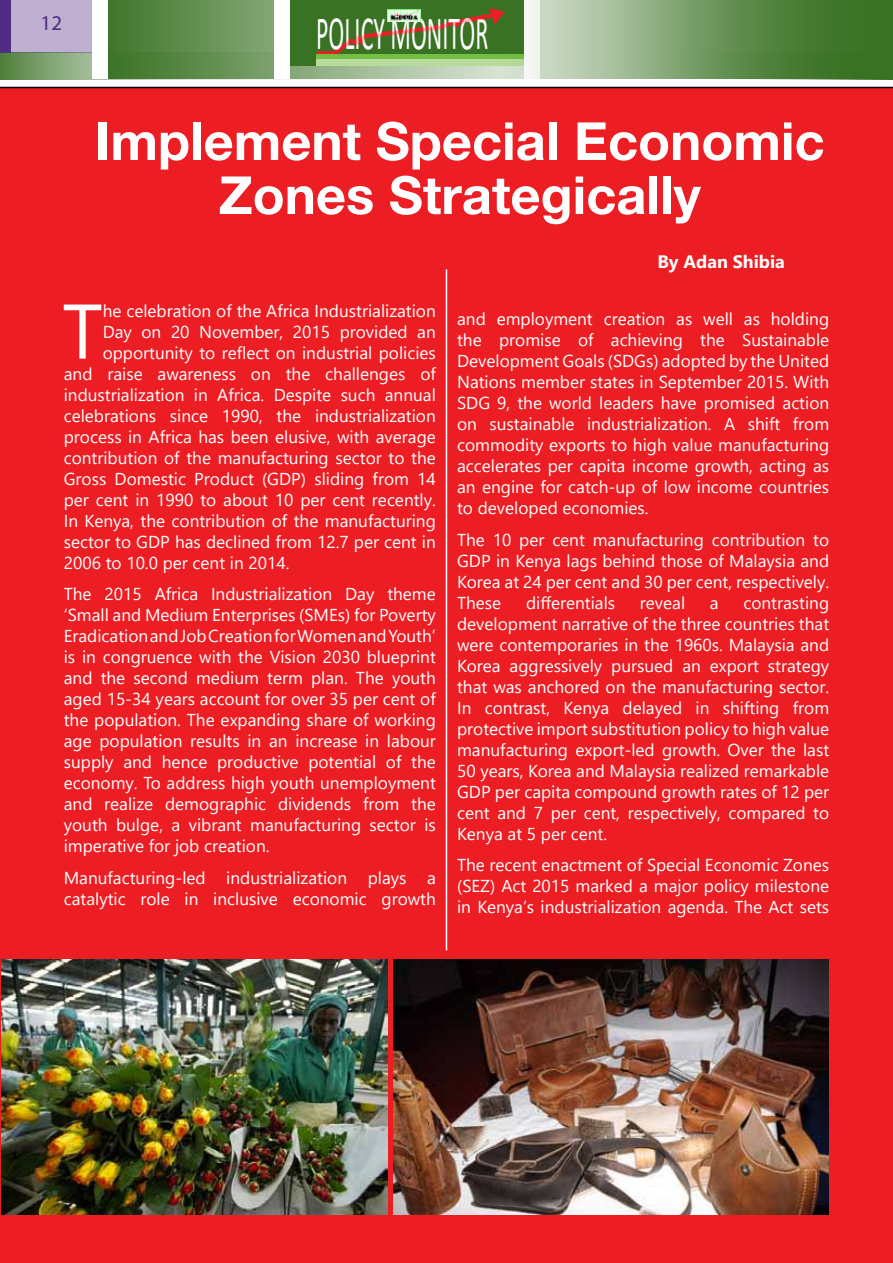
<style>
.page{position:relative;width:893px;height:1263px;background:#fff}
.page>*{position:absolute;margin:0;border:0;box-sizing:border-box;transform-origin:0 0}
.t1{font:77.25px "Segoe UI";color:#fff}
.t2{font:700 52.5px/54px "Helvetica Neue LT Std";color:#fff;text-align:center}
.t3{font:48px "Calibri";color:#fff;scale:.5 1}
.t4{font:21px "Myriad Pro";color:#522b85}
.t5{font:700 18px "Segoe UI";color:#fff}
.t6{font:17.25px/21px "Segoe UI";color:#fff;text-align:justify}
</style>
<div class="page">
<svg style="left:0;top:52px;width:92px;height:27px;background:#7a9e6d"></svg>
<svg style="left:108px;top:0;width:392px;height:79px;background:#6d965c"></svg>
<div style="left:290px;top:0;width:234px;height:66px;background:#3a7224"></div>
<svg style="left:316px;top:8px;width:184px;height:50px"></svg>
<div style="left:317px;top:54px;width:207px;height:11px;background:#72bf44"></div>
<img style="left:387px;top:9px;width:33px;height:13px">
<div style="left:317px;top:59px;width:207px;height:7px;background:#b7db9b"></div>
<div style="left:11px;top:0;width:81px;height:52px;background:#bfb0d2"></div>
<div style="left:0;top:0;width:11px;height:52px;background:#522b85"></div>
<div style="left:274px;top:0;width:16px;height:79px;background:#fff"></div>
<svg style="left:500px;top:0;width:393px;height:79px;background:#779d68"></svg>
<div style="left:0;top:87px;width:893px;height:1176px;background:#ed1d24"></div>
<img style="left:2px;top:960px;width:385px;height:254px">
<img style="left:393px;top:960px;width:436px;height:254px">
<hr style="left:446px;top:269px;width:1px;height:681px;background:#fff">
<p class="t4" style="left:41px;top:10px;width:23px">12</p>
<h3 class="t3" style="left:316px;top:0;width:346px">POLICY MONITOR</h3>
<h2 class="t2" style="left:95px;top:113px;width:731px">Implement Special Economic<br>Zones Strategically</h2>
<p class="t5" style="left:657px;top:247px;width:129px">By Adan Shibia</p>
<h1 class="t1" style="left:62px;top:269px;width:42px">T</h1>
<p class="t6" style="left:103px;top:300px;width:335px">he celebration of the Africa Industrialization</p>
<p class="t6" style="left:457px;top:308px;width:374px">and employment creation as well as holding the promise of achieving the Sustainable Development Goals (SDGs) adopted by the United Nations member states in September 2015. With SDG 9, the world leaders have promised action on sustainable industrialization. A shift from commodity exports to high value manufacturing accelerates per capita income growth, acting as an engine for catch-up of low income countries to developed economies.</p>
<p class="t6" style="left:457px;top:529px;width:374px">The 10 per cent manufacturing contribution to GDP in Kenya lags behind those of Malaysia and Korea at 24 per cent and 30 per cent, respectively.<br>These</p>
<p class="t6" style="left:103px;top:321px;width:335px">Day on 20 November, 2015 provided an</p>
<p class="t6" style="left:103px;top:342px;width:335px">opportunity to reflect on industrial policies</p>
<p class="t6" style="left:64px;top:363px;width:374px">and raise awareness on the challenges of</p>
<p class="t6" style="left:64px;top:384px;width:374px">industrialization in Africa. Despite such annual</p>
<p class="t6" style="left:64px;top:405px;width:374px">celebrations since 1990, the industrialization</p>
<p class="t6" style="left:64px;top:426px;width:374px">process in Africa has been elusive, with average</p>
<p class="t6" style="left:64px;top:447px;width:374px">contribution of the manufacturing sector to the</p>
<p class="t6" style="left:64px;top:468px;width:374px">Gross Domestic Product (GDP) sliding from 14</p>
<p class="t6" style="left:64px;top:489px;width:374px">per cent in 1990 to about 10 per cent recently.</p>
<p class="t6" style="left:64px;top:510px;width:374px">In Kenya, the contribution of the manufacturing</p>
<p class="t6" style="left:64px;top:531px;width:374px">sector to GDP has declined from 12.7 per cent in</p>
<p class="t6" style="left:64px;top:552px;width:227px">2006 to 10.0 per cent in 2014.</p>
<p class="t6" style="left:64px;top:583px;width:374px">The 2015 Africa Industrialization Day theme ‘Small and Medium Enterprises (SMEs) for Poverty Eradication and Job Creation for Women and Youth’ is in congruence with the Vision 2030 blueprint and the second medium term plan. The youth aged 15-34 years account for over 35 per cent of the population. The expanding share of working age population results in an increase in labour supply and hence productive potential of the economy. To address high youth unemployment and realize demographic dividends from the youth bulge, a vibrant manufacturing sector is imperative for job creation.</p>
<p class="t6" style="left:64px;top:867px;width:374px">Manufacturing-led industrialization plays a catalytic role in inclusive economic growth</p>
<p class="t6" style="left:526px;top:592px;width:91px">differentials</p>
<p class="t6" style="left:640px;top:592px;width:47px">reveal</p>
<p class="t6" style="left:710px;top:592px;width:10px">a</p>
<p class="t6" style="left:457px;top:592px;width:374px;text-indent:286px">contrasting development narrative of the three countries that were contemporaries in the 1960s. Malaysia and Korea aggressively pursued an export strategy that was anchored on the manufacturing sector.<br>In contrast, Kenya delayed in shifting from protective import substitution policy to high value manufacturing export-led growth. Over the last 50 years, Korea and Malaysia realized remarkable GDP per capita compound growth rates of 12 per cent and 7 per cent, respectively, compared to Kenya at 5 per cent.</p>
<p class="t6" style="left:457px;top:854px;width:374px">The recent enactment of Special Economic Zones (SEZ) Act 2015 marked a major policy milestone in Kenya’s industrialization agenda. The Act sets</p>
</div>
